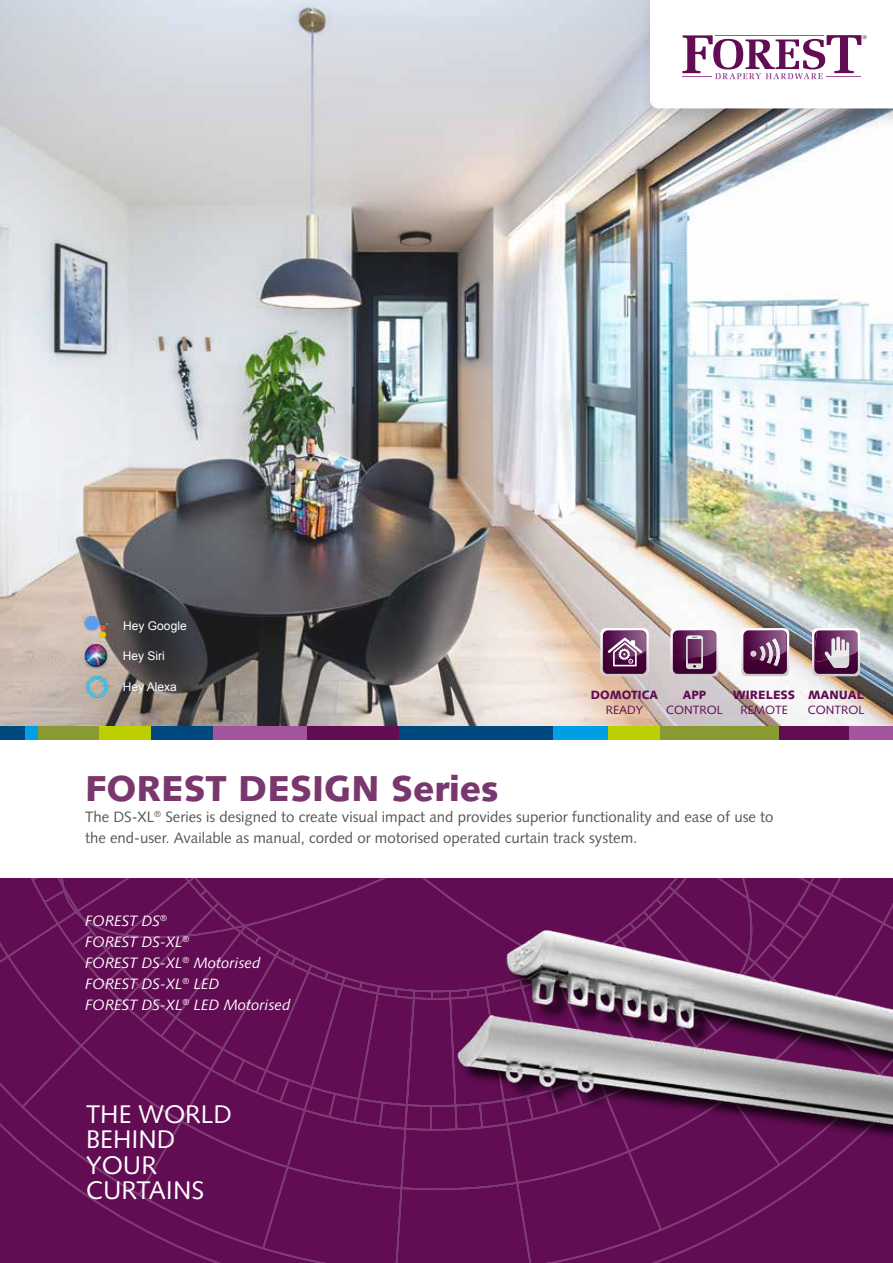
<style>
.page{position:relative;width:893px;height:1263px;background:#fff}
.page>*{position:absolute;margin:0;border:0;box-sizing:border-box;transform-origin:0 0}
.t1{font:900 36px "Syntax";color:#79376d}
.t2{font:25.5px/25.5px "Syntax";color:#fff}
.t3{font:15px/21px "Syntax";color:#575756}
.t4{font:italic 15px/21px "Syntax";color:#fff}
.t5{font:12px "Syntax";color:#610c53}
.t6{font:12px "Arial";color:#fff}
.t7{font:900 12px "Syntax";color:#610c53}
.t8{font:900 12px "Syntax";color:#610c53;scale:.96 1}
</style>
<div class="page">
<img style="left:0;top:0;width:893px;height:727px">
<div style="left:0;top:878px;width:893px;height:385px;background:#610c53"></div>
<div style="left:637px;top:0;width:256px;height:133px;background:#000;opacity:.2"></div>
<svg style="left:650px;top:0;width:243px;height:108px"></svg>
<div style="left:212px;top:727px;width:95px;height:13px;background:#a2559d"></div>
<div style="left:845px;top:727px;width:48px;height:13px;background:#a2559d"></div>
<div style="left:25px;top:727px;width:14px;height:13px;background:#009fe3"></div>
<div style="left:552px;top:727px;width:56px;height:13px;background:#009fe3"></div>
<div style="left:151px;top:727px;width:61px;height:13px;background:#00497f"></div>
<div style="left:399px;top:727px;width:154px;height:13px;background:#00497f"></div>
<div style="left:0;top:727px;width:25px;height:13px;background:#00497f"></div>
<div style="left:307px;top:727px;width:92px;height:13px;background:#610c53"></div>
<div style="left:778px;top:727px;width:70px;height:13px;background:#610c53"></div>
<div style="left:39px;top:727px;width:60px;height:13px;background:#899a32"></div>
<div style="left:659px;top:727px;width:119px;height:13px;background:#899a32"></div>
<div style="left:99px;top:727px;width:52px;height:13px;background:#bccf00"></div>
<div style="left:608px;top:727px;width:52px;height:13px;background:#bccf00"></div>
<svg style="left:741px;top:628px;width:48px;height:48px;background:#83577c"></svg>
<svg style="left:671px;top:628px;width:47px;height:48px;background:#805277"></svg>
<svg style="left:812px;top:628px;width:48px;height:48px;background:#926d8c"></svg>
<svg style="left:601px;top:628px;width:47px;height:48px;background:#885d81"></svg>
<img style="left:434px;top:892px;width:459px;height:287px">
<img style="left:78px;top:673px;width:37px;height:27px">
<img style="left:82px;top:613px;width:28px;height:56px">
<p class="t6" style="left:123px;top:617px;width:65px">Hey Google</p>
<p class="t6" style="left:123px;top:648px;width:43px">Hey Siri</p>
<p class="t6" style="left:123px;top:679px;width:56px">Hey Alexa</p>
<p class="t8" style="left:591px;top:688px;width:71px">DOMOTICA</p>
<p class="t5" style="left:606px;top:703px;width:39px">READY</p>
<p class="t8" style="left:683px;top:688px;width:26px">APP</p>
<p class="t5" style="left:666px;top:703px;width:58px">CONTROL</p>
<p class="t7" style="left:733px;top:688px;width:64px">WIRELESS</p>
<p class="t5" style="left:740px;top:703px;width:49px">REMOTE</p>
<p class="t7" style="left:808px;top:688px;width:57px">MANUAL</p>
<p class="t5" style="left:808px;top:703px;width:58px">CONTROL</p>
<h1 class="t1" style="left:85px;top:767px;width:415px">FOREST DESIGN Series</h1>
<p class="t3" style="left:85px;top:806px;width:690px">The DS-XL<sup>®</sup> Series is designed to create visual impact and provides superior functionality and ease of use to the end-user. Available as manual, corded or motorised operated curtain track system.</p>
<p class="t4" style="left:85px;top:911px;width:207px">FOREST DS<sup>®<br></sup>FOREST DS-XL<sup>®<br></sup>FOREST DS-XL<sup>®</sup> Motorised<br>FOREST DS-XL<sup>®</sup> LED<br>FOREST DS-XL<sup>®</sup> LED Motorised</p>
<h2 class="t2" style="left:86px;top:1101px;width:147px">THE WORLD<br>BEHIND<br>YOUR<br>CURTAINS</h2>
</div>
